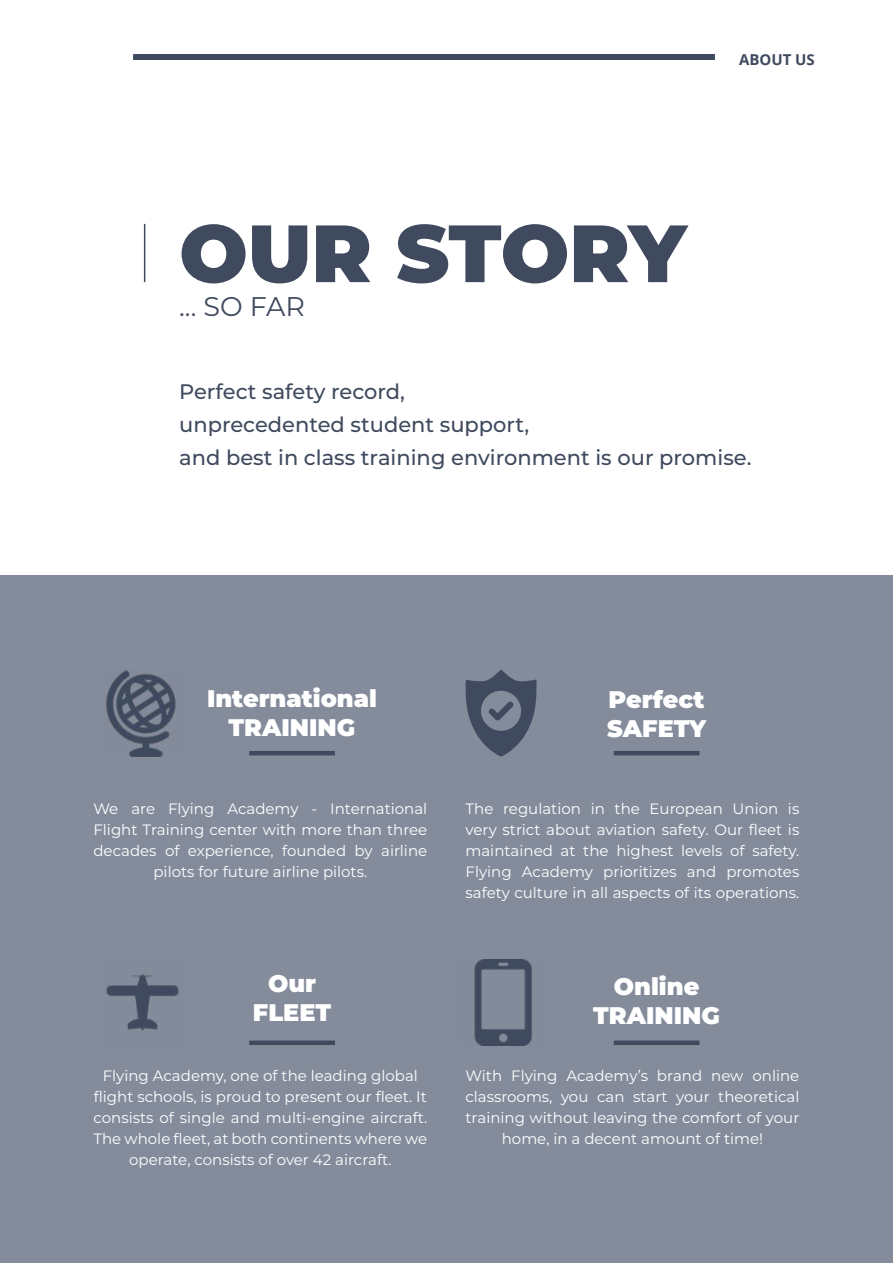
<style>
.page{position:relative;width:893px;height:1263px;background:#fff}
.page>*{position:absolute;margin:0;border:0;box-sizing:border-box;transform-origin:0 0}
.t1{font:900 81px "Montserrat";letter-spacing:-.005em;color:#3f4a5e}
.t2{font:27px "Montserrat";color:#3f4a5e}
.t3{font:900 24px/28.8px "Montserrat";color:#fff;text-align:center}
.t4{font:500 21px/33px "Montserrat";color:#3f4a5e}
.t5{font:15px/21px "Montserrat";color:#fff;text-align:center}
.t6{font:700 15px "Open Sans";color:#3f4a5e}
</style>
<div class="page">
<div style="left:0;top:575px;width:893px;height:688px;background:#848c9c"></div>
<hr style="left:144px;top:224px;width:1px;height:58px;background:#3f4a5e">
<div style="left:133px;top:54px;width:582px;height:6px;background:#3f4a5e"></div>
<hr style="left:249px;top:751px;width:86px;height:4px;background:#3f4a5e">
<div style="left:249px;top:1040px;width:86px;height:5px;background:#3f4a5e"></div>
<hr style="left:614px;top:751px;width:85px;height:4px;background:#3f4a5e">
<div style="left:614px;top:1040px;width:85px;height:5px;background:#3f4a5e"></div>
<svg style="left:465px;top:670px;width:72px;height:87px"></svg>
<img style="left:106px;top:974px;width:73px;height:57px">
<img style="left:106px;top:670px;width:70px;height:86px">
<img style="left:474px;top:959px;width:58px;height:86px">
<p class="t6" style="left:739px;top:49px;width:77px">ABOUT US</p>
<h1 class="t1" style="left:179px;top:193px;width:509px">OUR STORY</h1>
<h2 class="t2" style="left:179px;top:288px;width:127px">... SO FAR</h2>
<h3 class="t4" style="left:179px;top:374px;width:574px">Perfect safety record,<br>unprecedented student support,<br>and best in class training environment is our promise.</h3>
<h3 class="t3" style="left:207px;top:682px;width:171px">International<br>TRAINING</h3>
<h3 class="t3" style="left:607px;top:683px;width:100px;text-align:left">Perfect<br>SAFETY</h3>
<p class="t5" style="left:93px;top:797px;width:335px">We are Flying Academy - International Flight Training center with more than three decades of experience, founded by airline pilots for future airline pilots.</p>
<p class="t5" style="left:466px;top:797px;width:335px;text-align:justify">The regulation in the European Union is very strict about aviation safety. Our fleet is maintained at the highest levels of safety.<br>Flying Academy prioritizes and promotes safety culture in all aspects of its operations.</p>
<h3 class="t3" style="left:253px;top:968px;width:80px">Our<br>FLEET</h3>
<h3 class="t3" style="left:593px;top:971px;width:128px">Online<br>TRAINING</h3>
<p class="t5" style="left:93px;top:1065px;width:335px">Flying Academy, one of the leading global flight schools, is proud to present our fleet. It consists of single and multi-engine aircraft.<br>The whole fleet, at both continents where we operate, consists of over 42 aircraft.</p>
<p class="t5" style="left:466px;top:1065px;width:335px">With Flying Academy’s brand new online classrooms, you can start your theoretical training without leaving the comfort of your home, in a decent amount of time!</p>
</div>
